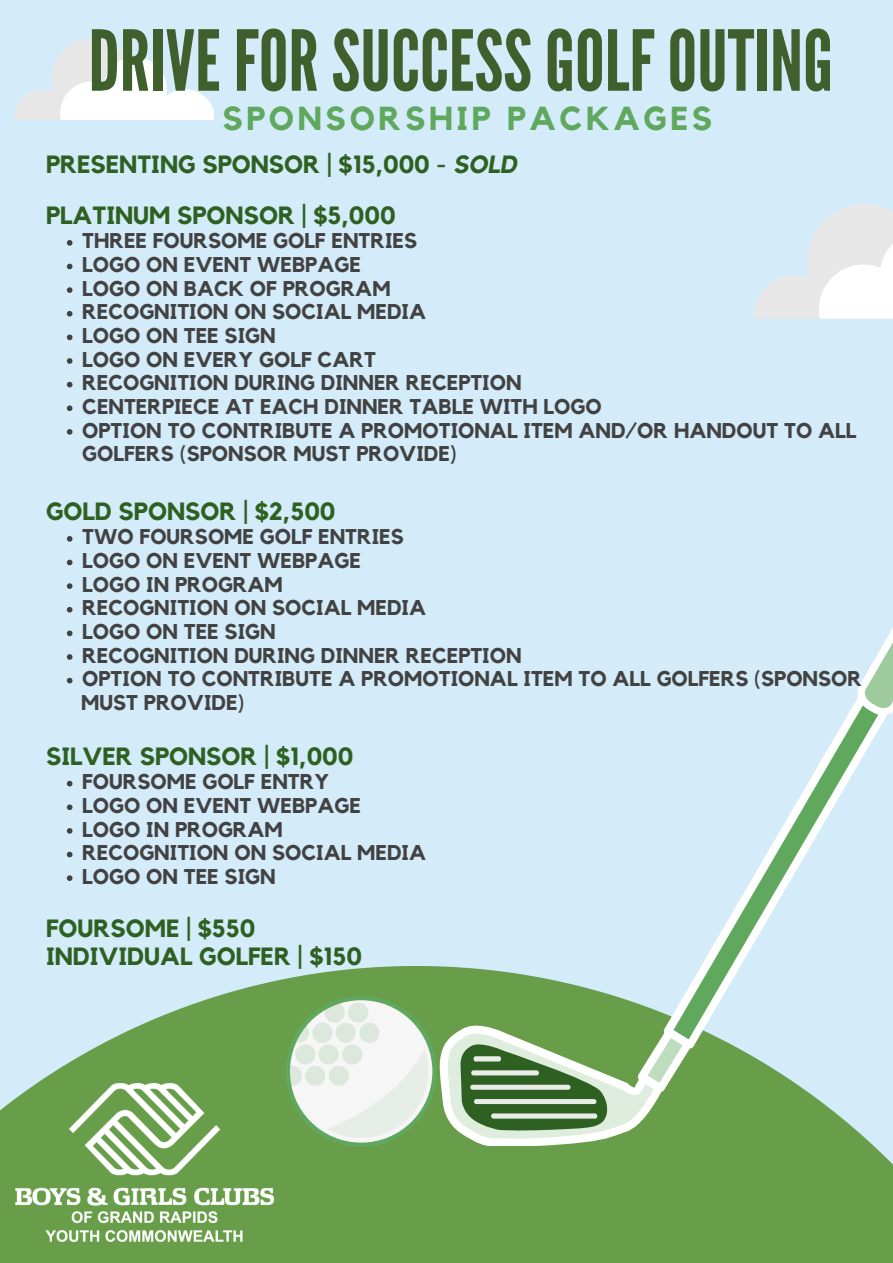
<style>
.page{position:relative;width:893px;height:1263px;background:#d4ebf9}
.page>*{position:absolute;margin:0;border:0;box-sizing:border-box;transform-origin:0 0}
.t1{font:83.7px "League Gothic";color:#3f602d}
.t2{font:700 33.08px "Kollektif";letter-spacing:.11em;color:#5fa85d}
.t3{font:700 24.83px/27.6px "Kollektif";color:#2e6121}
.t4{font:700 21.3px/23.6px "Kollektif";color:#424242}
.s1{font-style:italic}
</style>
<div class="page">
<svg style="left:754px;top:204px;width:139px;height:115px"></svg>
<svg style="left:0;top:966px;width:893px;height:297px;fill:#689e4a"></svg>
<svg style="left:439px;top:628px;width:454px;height:517px"></svg>
<svg style="left:285px;top:996px;width:404px;height:151px;background:#a1c094"></svg>
<svg style="left:15px;top:38px;width:198px;height:82px"></svg>
<img style="left:15px;top:1084px;width:258px;height:157px">
<svg style="left:67px;top:240px;width:5px;height:6px"></svg>
<svg style="left:67px;top:264px;width:5px;height:5px"></svg>
<svg style="left:67px;top:287px;width:5px;height:6px"></svg>
<svg style="left:67px;top:311px;width:5px;height:6px"></svg>
<svg style="left:67px;top:335px;width:5px;height:5px"></svg>
<svg style="left:67px;top:358px;width:5px;height:6px"></svg>
<svg style="left:67px;top:382px;width:5px;height:5px"></svg>
<svg style="left:67px;top:405px;width:5px;height:6px"></svg>
<svg style="left:67px;top:429px;width:5px;height:6px"></svg>
<svg style="left:67px;top:536px;width:5px;height:6px"></svg>
<svg style="left:67px;top:560px;width:5px;height:5px"></svg>
<svg style="left:67px;top:583px;width:5px;height:6px"></svg>
<svg style="left:67px;top:607px;width:5px;height:5px"></svg>
<svg style="left:67px;top:630px;width:5px;height:6px"></svg>
<svg style="left:67px;top:654px;width:5px;height:6px"></svg>
<svg style="left:67px;top:678px;width:5px;height:5px"></svg>
<svg style="left:67px;top:781px;width:5px;height:5px"></svg>
<svg style="left:67px;top:804px;width:5px;height:6px"></svg>
<svg style="left:67px;top:828px;width:5px;height:6px"></svg>
<svg style="left:67px;top:852px;width:5px;height:5px"></svg>
<svg style="left:67px;top:875px;width:5px;height:6px"></svg>
<h1 class="t1" style="left:89px;top:12px;width:746px">DRIVE FORSUCCESSGOLFOUTING</h1>
<h2 class="t2" style="left:222px;top:103px;width:491px">SPONSORSHIP PACKAGES</h2>
<p class="t3" style="left:46px;top:151px;width:472px">PRESENTING SPONSOR | $15,000 - <span class="s1">SOLD</span></p>
<p class="t3" style="left:46px;top:202px;width:351px">PLATINUM SPONSOR | $5,000</p>
<p class="t4" style="left:82px;top:230px;width:776px">THREE FOURSOME GOLF ENTRIES<br>LOGO ON EVENT WEBPAGE<br>LOGO ON BACK OF PROGRAM<br>RECOGNITION ON SOCIAL MEDIA<br>LOGO ON TEE SIGN<br>LOGO ON EVERY GOLF CART<br>RECOGNITION DURING DINNER RECEPTION<br>CENTERPIECE AT EACH DINNER TABLE WITH LOGO<br>OPTION TO CONTRIBUTE A PROMOTIONAL ITEM AND/OR HANDOUT TO ALL<br>GOLFERS (SPONSOR MUST PROVIDE)</p>
<p class="t3" style="left:46px;top:498px;width:291px">GOLD SPONSOR | $2,500</p>
<p class="t4" style="left:82px;top:526px;width:781px">TWO FOURSOME GOLF ENTRIES<br>LOGO ON EVENT WEBPAGE<br>LOGO IN PROGRAM<br>RECOGNITION ON SOCIAL MEDIA<br>LOGO ON TEE SIGN<br>RECOGNITION DURING DINNER RECEPTION<br>OPTION TO CONTRIBUTE A PROMOTIONAL ITEM TO ALL GOLFERS (SPONSOR</p>
<p class="t4" style="left:81px;top:691px;width:165px">MUST PROVIDE)</p>
<p class="t3" style="left:46px;top:743px;width:309px">SILVER SPONSOR | $1,000</p>
<p class="t4" style="left:82px;top:771px;width:345px">FOURSOME GOLF ENTRY<br>LOGO ON EVENT WEBPAGE<br>LOGO IN PROGRAM<br>RECOGNITION ON SOCIAL MEDIA<br>LOGO ON TEE SIGN</p>
<p class="t3" style="left:46px;top:915px;width:317px">FOURSOME | $550<br>INDIVIDUAL GOLFER | $150</p>
</div>
